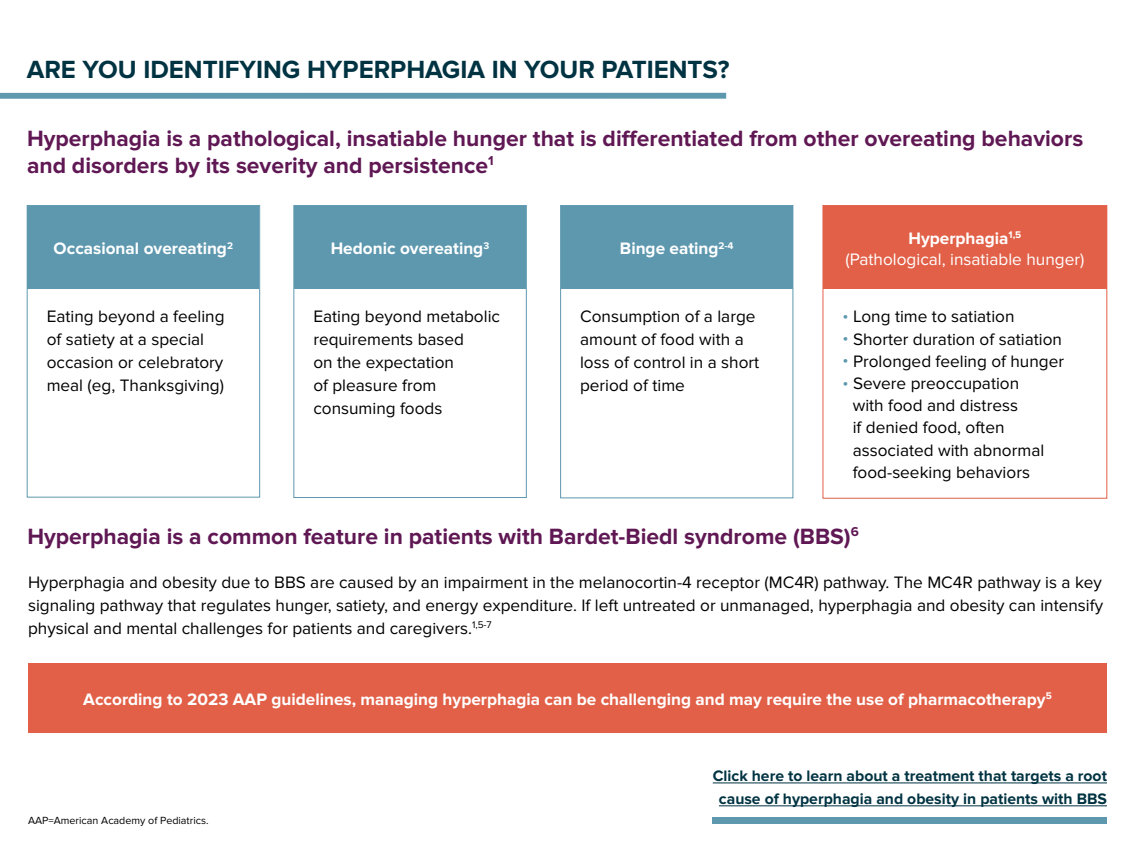
<style>
.page{position:relative;width:1134px;height:864px;background:#fff}
.page>*{position:absolute;margin:0;border:0;box-sizing:border-box;transform-origin:0 0}
.t1{font:700 25.8px "Proxima Nova";color:#003342}
.t2{font:700 22.95px/27.5px "Proxima Nova";color:#601854}
.t3{font:17.25px/23px "Proxima Nova";color:#000}
.t4{font:700 17.25px "Proxima Nova";color:#fff}
.t5{font:17.25px/20.5px "Proxima Nova";color:#fff;text-align:center}
.t6{font:700 15.75px/23px "Proxima Nova";color:#003342;text-align:center}
.t7{font:10.8px "Proxima Nova";color:#000}
.s1{font-weight:700}
.s2{color:#5d98af}
</style>
<div class="page">
<div style="left:713px;top:817px;width:394px;height:7px;background:#5d98af"></div>
<hr style="left:713px;top:783px;width:394px;height:1px;background:#003342">
<hr style="left:719px;top:806px;width:388px;height:1px;background:#003342">
<div style="left:0;top:93px;width:726px;height:6px;background:#5d98af"></div>
<div style="left:28px;top:663px;width:1079px;height:70px;background:#e26048"></div>
<div style="left:823px;top:206px;width:284px;height:83px;background:#e26048"></div>
<div style="left:823px;top:205px;width:284px;height:293px;border:1px solid #e26048"></div>
<div style="left:27px;top:206px;width:232px;height:83px;background:#5d98af"></div>
<div style="left:27px;top:205px;width:233px;height:292px;border:1px solid #5d98af"></div>
<div style="left:294px;top:206px;width:232px;height:83px;background:#5d98af"></div>
<div style="left:294px;top:205px;width:233px;height:293px;border:1px solid #5d98af"></div>
<div style="left:561px;top:206px;width:232px;height:83px;background:#5d98af"></div>
<div style="left:560px;top:205px;width:233px;height:293px;border:1px solid #5d98af"></div>
<h1 class="t1" style="left:27px;top:54px;width:704px">ARE YOU IDENTIFYING HYPERPHAGIA IN YOUR PATIENTS?</h1>
<h2 class="t2" style="left:27px;top:125px;width:1058px">Hyperphagia is a pathological, insatiable hunger that is differentiated from other overeating behaviors and disorders by its severity and persistence<sup>1</sup></h2>
<p class="t4" style="left:54px;top:239px;width:181px">Occasional overeating<sup>2</sup></p>
<p class="t3" style="left:47px;top:305px;width:179px">Eating beyond a feeling of satiety at a special occasion or celebratory meal (eg, Thanksgiving)</p>
<p class="t4" style="left:331px;top:239px;width:160px">Hedonic overeating<sup>3</sup></p>
<p class="t3" style="left:313px;top:305px;width:188px">Eating beyond metabolic requirements based<br>on the expectation<br>of pleasure from consuming foods</p>
<p class="t4" style="left:620px;top:239px;width:115px">Binge eating<sup>2-4</sup></p>
<p class="t3" style="left:580px;top:305px;width:181px">Consumption of a large amount of food with a loss of control in a short period of time</p>
<p class="t5" style="left:846px;top:228px;width:240px"><span class="s1">Hyperphagia</span><sup>1,5<br></sup>(Pathological, insatiable hunger)</p>
<p class="t3" style="left:842px;top:305px;width:174px"><span class="s2">•</span> Long time to satiation</p>
<p class="t3" style="left:842px;top:328px;width:221px"><span class="s2">•</span> Shorter duration of satiation</p>
<p class="t3" style="left:842px;top:350px;width:223px"><span class="s2">•</span> Prolonged feeling of hunger</p>
<p class="t3" style="left:853px;top:372px;width:193px;line-height:22.2px;text-indent:-10px"><span class="s2">•</span> Severe preoccupation with food and distress<br>if denied food, often associated with abnormal food-seeking behaviors</p>
<h2 class="t2" style="left:27px;top:523px;width:833px">Hyperphagia is a common feature in patients with Bardet-Biedl syndrome (BBS)<sup>6</sup></h2>
<p class="t3" style="left:28px;top:571px;width:1077px;text-align:justify">Hyperphagia and obesity due to BBS are caused by an impairment in the melanocortin-4 receptor (MC4R) pathway. The MC4R pathway is a key signaling pathway that regulates hunger, satiety, and energy expenditure. If left untreated or unmanaged, hyperphagia and obesity can intensify physical and mental challenges for patients and caregivers.<sup>1,5-7</sup></p>
<p class="t4" style="left:83px;top:689px;width:970px">According to 2023 AAP guidelines, managing hyperphagia can be challenging and may require the use of pharmacotherapy<sup>5</sup></p>
<p class="t7" style="left:28px;top:814px;width:182px">AAP=American Academy of Pediatrics.</p>
<p class="t6" style="left:713px;top:764px;width:396px">Click here to learn about a treatment that targets a root cause of hyperphagia and obesity in patients with BBS</p>
</div>
